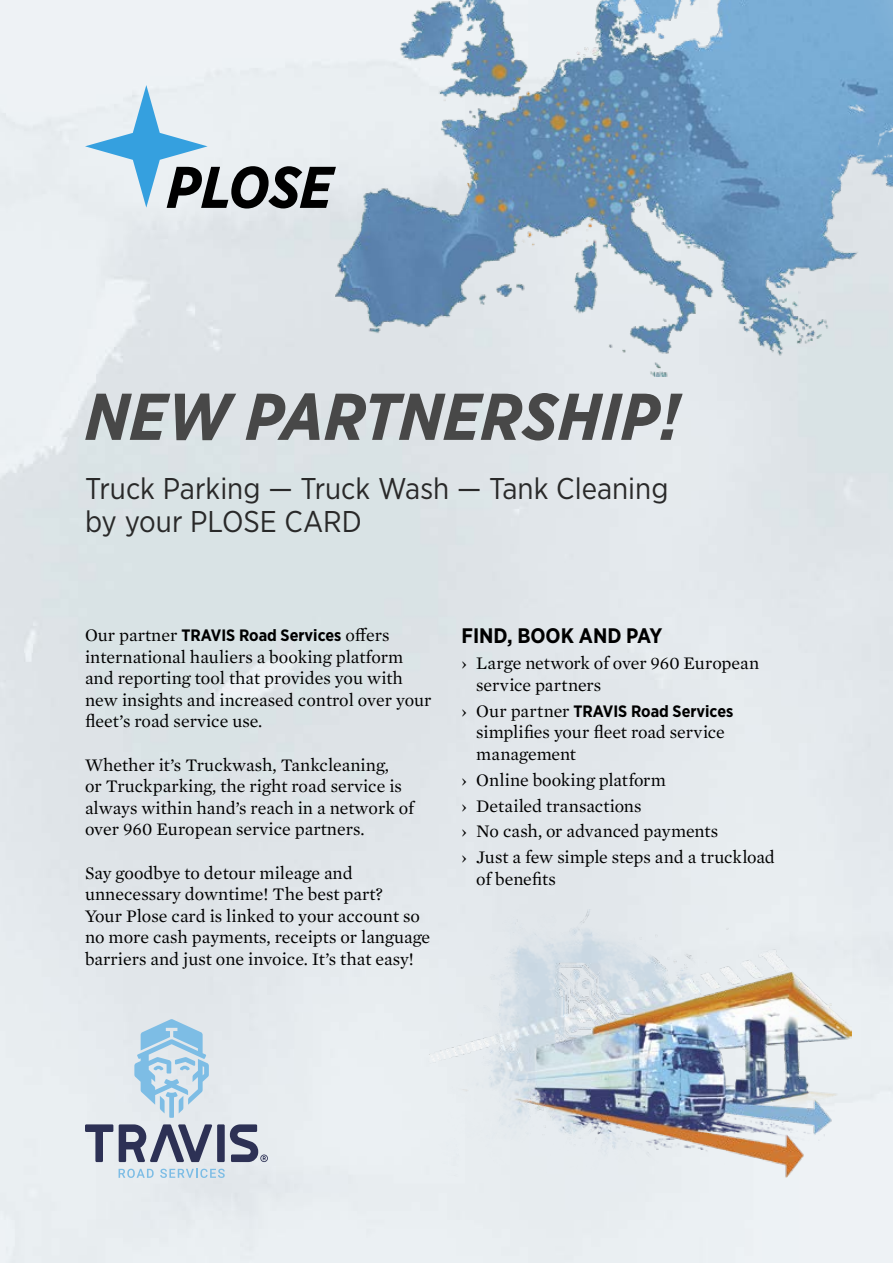
<style>
.page{position:relative;width:893px;height:1263px;background:#fff}
.page>*{position:absolute;margin:0;border:0;box-sizing:border-box;transform-origin:0 0}
.t1{font:italic 700 66px "Gotham Narrow";color:#484848}
.t2{font:30px/33px "Gotham Narrow";color:#292929}
.t3{font:700 21px "Gotham Narrow";color:#000}
.t4{font:18px/21.6px "Mercury Text G1";color:#000}
.t5{font:700 16.5px "Gotham Narrow";color:#000}
.s1{font-family:"Mercury Text G1";font-weight:400;font-size:18px}
</style>
<div class="page">
<img style="left:0;top:0;width:893px;height:1263px">
<img style="left:336px;top:0;width:557px;height:376px">
<svg style="left:85px;top:85px;width:251px;height:124px"></svg>
<svg style="left:134px;top:1019px;width:75px;height:99px"></svg>
<div style="left:217px;top:1124px;width:8px;height:38px;background:#2d3155"></div>
<svg style="left:85px;top:1124px;width:28px;height:38px"></svg>
<svg style="left:119px;top:1124px;width:93px;height:38px"></svg>
<svg style="left:230px;top:1124px;width:38px;height:38px"></svg>
<svg style="left:119px;top:1169px;width:35px;height:9px"></svg>
<svg style="left:160px;top:1169px;width:65px;height:9px"></svg>
<img style="left:375px;top:909px;width:476px;height:269px">
<h1 class="t1" style="left:85px;top:374px;width:596px">NEW PARTNERSHIP!</h1>
<h2 class="t2" style="left:85px;top:471px;width:585px">Truck Parking — Truck Wash — Tank Cleaning by your PLOSE CARD</h2>
<p class="t5" style="left:85px;top:624px;width:306px"><span class="s1">Our partner</span> TRAVIS Road Services <span class="s1">offers</span></p>
<p class="t4" style="left:85px;top:645px;width:348px">international hauliers a booking platform and reporting tool that provides you with new insights and increased control over your fleet’s road service use.</p>
<p class="t4" style="left:85px;top:753px;width:331px">Whether it’s Truckwash, Tankcleaning,<br>or Truckparking, the right road service is always within hand’s reach in a network of over 960 European service partners.</p>
<p class="t4" style="left:85px;top:861px;width:347px">Say goodbye to detour mileage and unnecessary downtime! The best part?<br>Your Plose card is linked to your account so no more cash payments, receipts or language barriers and just one invoice. It’s that easy!</p>
<p class="t3" style="left:461px;top:622px;width:203px">FIND, BOOK AND PAY</p>
<p class="t4" style="left:476px;top:651px;width:285px;text-indent:-15px">› Large network of over 960 European service partners</p>
<p class="t5" style="left:461px;top:700px;width:274px"><span class="s1">› Our partner</span> TRAVIS Road Services</p>
<p class="t4" style="left:476px;top:720px;width:250px">simplifies your fleet road service management</p>
<p class="t4" style="left:461px;top:766px;width:315px;line-height:25.8px">› Online booking platform<br>› Detailed transactions<br>› No cash, or advanced payments<br>› Just a few simple steps and a truckload</p>
<p class="t4" style="left:476px;top:867px;width:81px">of benefits</p>
</div>
